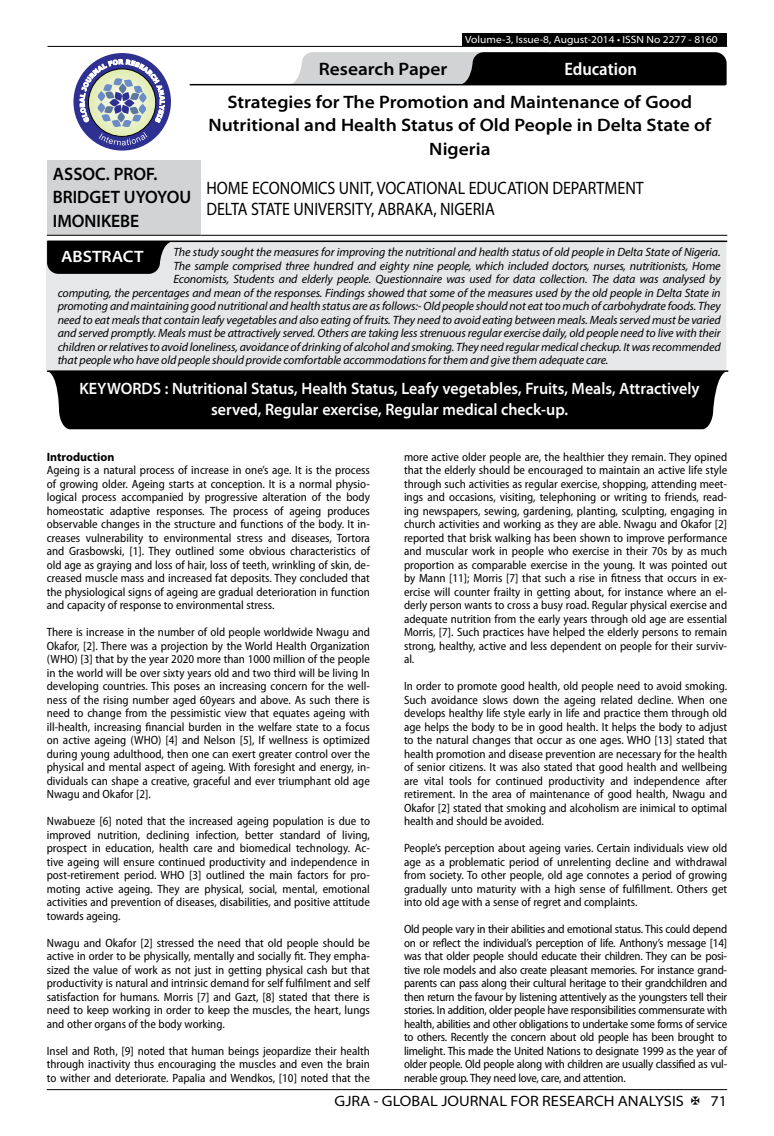
<style>
.page{position:relative;width:774px;height:1136px;background:#fff}
.page>*{position:absolute;margin:0;border:0;box-sizing:border-box;transform-origin:0 0}
.t1{font:600 semi-expanded 18px/23.4px "Myriad Pro";color:#000;text-align:center}
.t2{font:18px/21.6px "Myriad Pro";color:#000;scale:.89 1}
.t3{font:600 semi-expanded 18px/23.4px "Myriad Pro";color:#000;scale:.9 1}
.t4{font:600 semi-condensed 18px "Myriad Pro";color:#fff}
.t5{font:600 semi-expanded 16.5px/21.5px "Myriad Pro";color:#fff;text-align:center;scale:.9 1}
.t6{font:600 semi-expanded 16.5px "Myriad Pro";color:#fff}
.t7{font:semi-expanded 15px "Myriad Pro";color:#000}
.t8{font:semi-condensed 12px/13.5px "Myriad Pro";color:#000;text-align:justify}
.t9{font:italic 12px "Myriad Pro";letter-spacing:-.01em;color:#000}
.t10{font:700 12px "Myriad Pro";color:#000}
.t11{font:semi-expanded 10.5px "Myriad Pro";color:#fff}
</style>
<div class="page">
<hr style="left:47px;top:1089px;width:680px;height:1px;background:#000">
<div style="left:462px;top:33px;width:265px;height:13px;background:#000"></div>
<hr style="left:47px;top:46px;width:680px;height:1px;background:#000">
<svg style="left:288px;top:52px;width:439px;height:33px;background:#5a5a5b"></svg>
<hr style="left:190px;top:84px;width:535px;height:1px;background:#000">
<div style="left:73px;top:53px;width:98px;height:97px;background:#2e3092;border-radius:50%"></div>
<svg style="left:80px;top:59px;width:85px;height:86px"></svg>
<div style="left:47px;top:160px;width:153px;height:75px;background:#d1d3d4"></div>
<hr style="left:47px;top:235px;width:153px;height:1px;background:#000">
<hr style="left:200px;top:235px;width:527px;height:1px;background:#000">
<div style="left:46px;top:240px;width:680px;height:130px;background:#e6e7e8"></div>
<hr style="left:48px;top:240px;width:679px;height:2px;background:#000">
<svg style="left:47px;top:241px;width:126px;height:33px;background:#171717"></svg>
<hr style="left:48px;top:370px;width:680px;height:2px;background:#000">
<svg style="left:47px;top:371px;width:680px;height:58px;background:#191919"></svg>
<div style="left:72px;top:381px;width:635px;height:41px;background:#000"></div>
<p class="t11" style="left:465px;top:34px;width:254px">Volume-3, Issue-8, August-2014 • ISSN No 2277 - 8160</p>
<h1 class="t1" style="left:319px;top:58px;width:130px">Research Paper</h1>
<h1 class="t4" style="left:564px;top:59px;width:74px">Education</h1>
<h1 class="t1" style="left:208px;top:91px;width:504px">Strategies for The Promotion and Maintenance of Good<br>Nutritional and Health Status of Old People in Delta State of<br>Nigeria</h1>
<h1 class="t3" style="left:53px;top:162px;width:155px">ASSOC. PROF.<br>BRIDGET UYOYOU<br>IMONIKEBE</h1>
<h1 class="t2" style="left:206px;top:177px;width:493px">HOME ECONOMICS UNIT, VOCATIONAL EDUCATION DEPARTMENT<br>DELTA STATE UNIVERSITY, ABRAKA, NIGERIA</h1>
<p class="t9" style="left:173px;top:244px;width:549px">The study sought the measures for improving the nutritional and health status of old people in Delta State of Nigeria.</p>
<p class="t9" style="left:173px;top:258px;width:549px">The sample comprised three hundred and eighty nine people, which included doctors, nurses, nutritionists, Home</p>
<p class="t9" style="left:173px;top:271px;width:549px">Economists, Students and elderly people. Questionnaire was used for data collection. The data was analysed by</p>
<p class="t9" style="left:58px;top:285px;width:664px">computing, the percentages and mean of the responses. Findings showed that some of the measures used by the old people in Delta State in</p>
<p class="t9" style="left:58px;top:298px;width:664px">promoting and maintaining good nutritional and health status are as follows:- Old people should not eat too much of carbohydrate foods. They</p>
<p class="t9" style="left:58px;top:312px;width:664px">need to eat meals that contain leafy vegetables and also eating of fruits. They need to avoid eating between meals. Meals served must be varied</p>
<p class="t9" style="left:58px;top:325px;width:664px">and served promptly. Meals must be attractively served. Others are taking less strenuous regular exercise daily, old people need to live with their</p>
<p class="t9" style="left:58px;top:339px;width:664px">children or relatives to avoid loneliness, avoidance of drinking of alcohol and smoking. They need regular medical checkup. It was recommended</p>
<p class="t9" style="left:58px;top:352px;width:552px">that people who have old people should provide comfortable accommodations for them and give them adequate care.</p>
<h2 class="t6" style="left:61px;top:247px;width:84px">ABSTRACT</h2>
<h2 class="t5" style="left:80px;top:378px;width:690px">KEYWORDS : Nutritional Status, Health Status, Leafy vegetables, Fruits, Meals, Attractively served, Regular exercise, Regular medical check-up.</h2>
<p class="t10" style="left:47px;top:448px;width:69px">Introduction</p>
<p class="t8" style="left:47px;top:463px;width:325px">Ageing is a natural process of increase in one’s age. It is the process of growing older. Ageing starts at conception. It is a normal physio&shy;logical process accompanied by progressive alteration of the body homeostatic adaptive responses. The process of ageing produces observable changes in the structure and functions of the body. It in&shy;creases vulnerability to environmental stress and diseases, Tortora and Grasbowski, [1]. They outlined some obvious characteristics of old age as graying and loss of hair, loss of teeth, wrinkling of skin, de&shy;creased muscle mass and increased fat deposits. They concluded that the physiological signs of ageing are gradual deterioration in function and capacity of response to environmental stress.</p>
<p class="t8" style="left:47px;top:625px;width:325px">There is increase in the number of old people worldwide Nwagu and Okafor, [2]. There was a projection by the World Health Organization (WHO) [3] that by the year 2020 more than 1000 million of the people in the world will be over sixty years old and two third will be living In developing countries. This poses an increasing concern for the well&shy;ness of the rising number aged 60years and above. As such there is need to change from the pessimistic view that equates ageing with ill-health, increasing financial burden in the welfare state to a focus on active ageing (WHO) [4] and Nelson [5], If wellness is optimized during young adulthood, then one can exert greater control over the physical and mental aspect of ageing. With foresight and energy, in&shy;dividuals can shape a creative, graceful and ever triumphant old age Nwagu and Okafor [2].</p>
<p class="t8" style="left:47px;top:814px;width:325px">Nwabueze [6] noted that the increased ageing population is due to improved nutrition, declining infection, better standard of living, prospect in education, health care and biomedical technology. Ac&shy;tive ageing will ensure continued productivity and independence in post-retirement period. WHO [3] outlined the main factors for pro&shy;moting active ageing. They are physical, social, mental, emotional activities and prevention of diseases, disabilities, and positive attitude towards ageing.</p>
<p class="t8" style="left:47px;top:936px;width:325px">Nwagu and Okafor [2] stressed the need that old people should be active in order to be physically, mentally and socially fit. They empha&shy;sized the value of work as not just in getting physical cash but that productivity is natural and intrinsic demand for self fulfilment and self satisfaction for humans. Morris [7] and Gazt, [8] stated that there is need to keep working in order to keep the muscles, the heart, lungs and other organs of the body working.</p>
<p class="t8" style="left:47px;top:1044px;width:325px">Insel and Roth, [9] noted that human beings jeopardize their health through inactivity thus encouraging the muscles and even the brain to wither and deteriorate. Papalia and Wendkos, [10] noted that the</p>
<p class="t8" style="left:404px;top:450px;width:325px">more active older people are, the healthier they remain. They opined that the elderly should be encouraged to maintain an active life style through such activities as regular exercise, shopping, attending meet&shy;ings and occasions, visiting, telephoning or writing to friends, read&shy;ing newspapers, sewing, gardening, planting, sculpting, engaging in church activities and working as they are able. Nwagu and Okafor [2] reported that brisk walking has been shown to improve performance and muscular work in people who exercise in their 70s by as much proportion as comparable exercise in the young. It was pointed out by Mann [11]; Morris [7] that such a rise in fitness that occurs in ex&shy;ercise will counter frailty in getting about, for instance where an el&shy;derly person wants to cross a busy road. Regular physical exercise and adequate nutrition from the early years through old age are essential Morris, [7]. Such practices have helped the elderly persons to remain strong, healthy, active and less dependent on people for their surviv&shy;al.</p>
<p class="t8" style="left:404px;top:679px;width:325px">In order to promote good health, old people need to avoid smoking.<br>Such avoidance slows down the ageing related decline. When one develops healthy life style early in life and practice them through old age helps the body to be in good health. It helps the body to adjust to the natural changes that occur as one ages. WHO [13] stated that health promotion and disease prevention are necessary for the health of senior citizens. It was also stated that good health and wellbeing are vital tools for continued productivity and independence after retirement. In the area of maintenance of good health, Nwagu and Okafor [2] stated that smoking and alcoholism are inimical to optimal health and should be avoided.</p>
<p class="t8" style="left:404px;top:841px;width:325px">People’s perception about ageing varies. Certain individuals view old age as a problematic period of unrelenting decline and withdrawal from society. To other people, old age connotes a period of growing gradually unto maturity with a high sense of fulfillment. Others get into old age with a sense of regret and complaints.</p>
<p class="t8" style="left:404px;top:922px;width:325px">Old people vary in their abilities and emotional status. This could depend on or reflect the individual’s perception of life. Anthony’s message [14] was that older people should educate their children. They can be posi&shy;tive role models and also create pleasant memories. For instance grand&shy;parents can pass along their cultural heritage to their grandchildren and then return the favour by listening attentively as the youngsters tell their stories. In addition, older people have responsibilities commensurate with health, abilities and other obligations to undertake some forms of service to others. Recently the concern about old people has been brought to limelight. This made the United Nations to designate 1999 as the year of older people. Old people along with children are usually classified as vul&shy;nerable group. They need love, care, and attention.</p>
<p class="t7" style="left:335px;top:1092px;width:351px">GJRA - GLOBAL JOURNAL FOR RESEARCH ANALYSIS</p>
<p class="t7" style="left:710px;top:1092px;width:18px">71</p>
</div>
